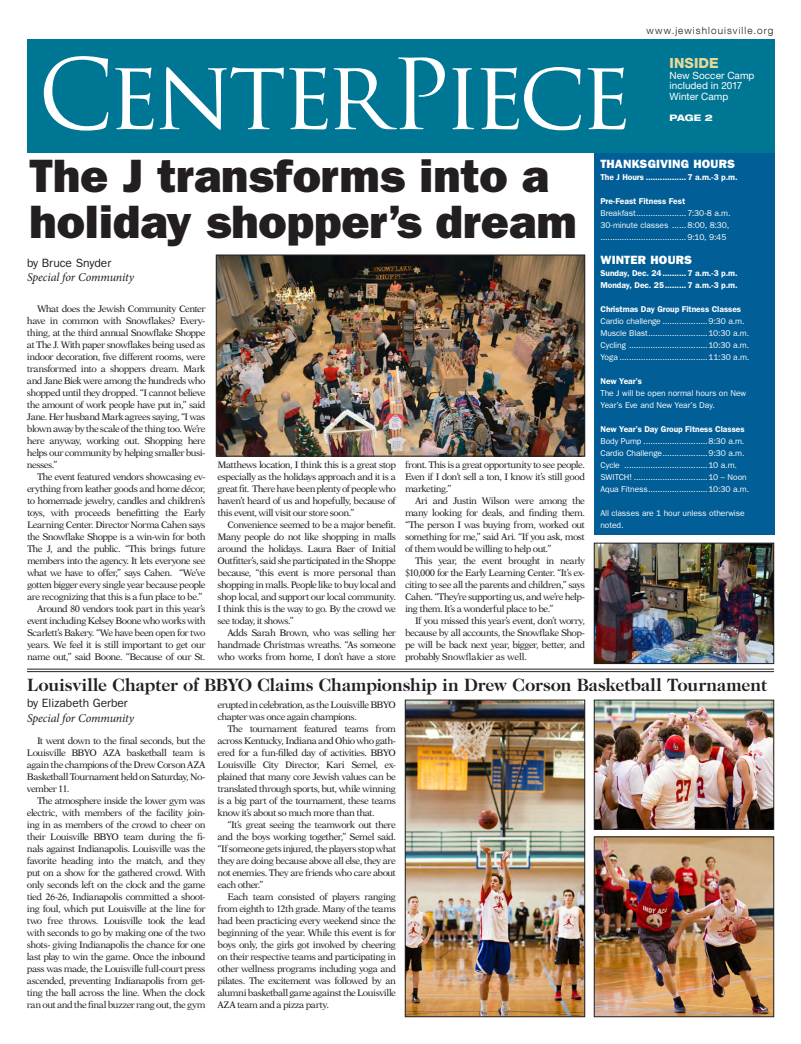
<style>
.page{position:relative;width:801px;height:1044px;background:#fff}
.page>*{position:absolute;margin:0;border:0;box-sizing:border-box;transform-origin:0 0}
.JCFS_Calendar_Head_N{font:95px "Trajan Pro";letter-spacing:-.07em;color:#fff}
.Headline_Lede{font:47px/46px "ITC Franklin Gothic Std Hvy";color:#231f20}
.Headline_Small_Serif{font:700 18px "Caslon 224 Std";letter-spacing:-.005em;color:#231f20}
.t1{font:800 14px "Helvetica Neue LT Pro";letter-spacing:.005em;color:#e6d99a}
.Byline_credit{font:italic 12px "Minion Pro";letter-spacing:-.01em;color:#231f20}
.Byline_name{font:12px "ITC Franklin Gothic Std";color:#231f20}
.Infobox_Head{font:12px "ITC Franklin Gothic Std Hvy";letter-spacing:.015em;color:#fff}
.t2{font:10px/10.5px "Helvetica Neue LT Pro";letter-spacing:.005em;color:#fff}
.t3{font:300 10px "Helvetica Neue LT Com";letter-spacing:.11em;color:#231f20}
.Body{font:9.5px/12px "New Aster LT Std";letter-spacing:-.055em;color:#231f20;text-align:justify}
.t4{font:800 expanded 9px "Helvetica Neue LT Pro";color:#fff}
.Infobox_Head-2{font:8.5px/12px "ITC Franklin Gothic Std";letter-spacing:-.01em;color:#fff}
.Infobox_Head-3{font:600 8.5px/12px "ITC Franklin Gothic Std";letter-spacing:-.01em;color:#fff}
.s1{font-weight:600}
</style>
<div class="page">
<div style="left:27px;top:39px;width:747px;height:114px;background:#007695"></div>
<div style="left:594px;top:153px;width:180px;height:382px;background:#015e97"></div>
<img style="left:218px;top:257px;width:365px;height:197px">
<div style="left:216px;top:255px;width:369px;height:201px;border:1px solid #231f20"></div>
<hr style="left:27px;top:669px;width:747px;height:1px;background:#231f20">
<hr style="left:27px;top:671px;width:747px;height:1px;background:#231f20">
<img style="left:596px;top:545px;width:176px;height:117px">
<div style="left:594px;top:543px;width:180px;height:121px;border:1px solid #231f20"></div>
<img style="left:407px;top:702px;width:176px;height:313px">
<div style="left:405px;top:700px;width:180px;height:317px;border:1px solid #231f20"></div>
<img style="left:596px;top:839px;width:176px;height:176px">
<div style="left:594px;top:837px;width:180px;height:180px;border:1px solid #231f20"></div>
<img style="left:596px;top:702px;width:176px;height:125px">
<div style="left:594px;top:700px;width:180px;height:129px;border:1px solid #231f20"></div>
<p class="t3" style="left:646px;top:24px;width:129px">www.jewishlouisville.org</p>
<p class="t1" style="left:670px;top:55px;width:51px">INSIDE</p>
<p class="t2" style="left:670px;top:70px;width:87px">New Soccer Camp included in 2017<br>Winter Camp</p>
<p class="JCFS_Calendar_Head_N" style="left:38px;top:34px;width:596px">CenterPiece</p>
<p class="t4" style="left:670px;top:112px;width:45px">PAGE 2</p>
<p class="Infobox_Head" style="left:600px;top:157px;width:136px">THANKSGIVING HOURS</p>
<p class="Infobox_Head-3" style="left:600px;top:171px;width:139px">The J Hours .................7 a.m.-3 p.m.</p>
<p class="Infobox_Head-2" style="left:600px;top:195px;width:132px"><span class="s1">Pre-Feast Fitness Fest </span>Breakfast..................... 7:30-8 a.m.<br>30-minute classes ......8:00, 8:30, .................................... 9:10, 9:45</p>
<p class="Infobox_Head" style="left:600px;top:253px;width:93px">WINTER HOURS</p>
<p class="Infobox_Head-3" style="left:600px;top:267px;width:139px">Sunday, Dec. 24..........7 a.m.-3 p.m.<br>Monday, Dec. 25.........7 a.m.-3 p.m.</p>
<p class="Infobox_Head-2" style="left:600px;top:303px;width:151px"><span class="s1">Christmas Day Group Fitness Classes </span>Cardio challenge ...................9:30 a.m.<br>Muscle Blast.........................10:30 a.m.<br>Cycling .................................10:30 a.m.<br>Yoga .....................................11:30 a.m.</p>
<p class="Infobox_Head-2" style="left:600px;top:375px;width:147px"><span class="s1">New Year’s<br></span>The J will be open normal hours on New<br>Year’s Eve and New Year’s Day.</p>
<p class="Infobox_Head-2" style="left:600px;top:423px;width:150px"><span class="s1">New Year’s Day Group Fitness Classes </span>Body Pump ...........................8:30 a.m.<br>Cardio Challenge...................9:30 a.m.<br>Cycle ...................................10 a.m.<br>SWITCH! ...............................10 – Noon Aqua Fitness.........................10:30 a.m.</p>
<p class="Infobox_Head-2" style="left:600px;top:507px;width:146px">All classes are 1 hour unless otherwise noted.</p>
<p class="Headline_Lede" style="left:30px;top:153px;width:549px">The J transforms into a holiday shopper’s dream</p>
<p class="Byline_name" style="left:27px;top:256px;width:86px">by Bruce Snyder</p>
<p class="Byline_credit" style="left:27px;top:269px;width:109px">Special for Community</p>
<p class="Body" style="left:27px;top:303px;width:180px;text-indent:10px">What does the Jewish Community Center have in common with Snowflakes? Every&shy;thing, at the third annual Snowflake Shoppe at The J. With paper snowflakes being used as indoor decoration, five different rooms, were transformed into a shoppers dream. Mark and Jane Biek were among the hundreds who shopped until they dropped. “I cannot believe the amount of work people have put in,” said Jane. Her husband Mark agrees saying, “I was blown away by the scale of the thing too. We’re here anyway, working out. Shopping here helps our community by helping smaller busi&shy;nesses.”</p>
<p class="Body" style="left:27px;top:471px;width:180px;text-indent:10px">The event featured vendors showcasing ev&shy;erything from leather goods and home décor, to homemade jewelry, candles and children’s toys, with proceeds benefitting the Early Learning Center. Director Norma Cahen says the Snowflake Shoppe is a win-win for both The J, and the public. “This brings future members into the agency. It lets everyone see what we have to offer,” says Cahen. “We’ve gotten bigger every single year because people are recognizing that this is a fun place to be.”</p>
<p class="Body" style="left:27px;top:603px;width:180px;text-indent:10px">Around 80 vendors took part in this year’s event including Kelsey Boone who works with Scarlett’s Bakery. “We have been open for two years. We feel it is still important to get our name out,” said Boone. “Because of our St.</p>
<p class="Body" style="left:218px;top:459px;width:180px">Matthews location, I think this is a great stop especially as the holidays approach and it is a great fit. There have been plenty of people who haven’t heard of us and hopefully, because of this event, will visit our store soon.”</p>
<p class="Body" style="left:218px;top:519px;width:180px;text-indent:10px">Convenience seemed to be a major benefit.<br>Many people do not like shopping in malls around the holidays. Laura Baer of Initial Outfitter’s, said she participated in the Shoppe because, “this event is more personal than shopping in malls. People like to buy local and shop local, and support our local community.<br>I think this is the way to go. By the crowd we see today, it shows.”</p>
<p class="Body" style="left:218px;top:627px;width:180px;text-indent:10px">Adds Sarah Brown, who was selling her handmade Christmas wreaths. “As someone who works from home, I don’t have a store</p>
<p class="Body" style="left:405px;top:459px;width:182px">front. This is a great opportunity to see people.<br>Even if I don’t sell a ton, I know it’s still good marketing.”</p>
<p class="Body" style="left:405px;top:495px;width:182px;text-indent:10px">Ari and Justin Wilson were among the many looking for deals, and finding them. “The person I was buying from, worked out something for me,” said Ari. “If you ask, most of them would be willing to help out.”</p>
<p class="Body" style="left:405px;top:555px;width:182px;text-indent:10px">This year, the event brought in nearly $10,000 for the Early Learning Center. “It’s ex&shy;citing to see all the parents and children,” says Cahen. “They’re supporting us, and we’re help&shy;ing them. It’s a wonderful place to be.”</p>
<p class="Body" style="left:405px;top:615px;width:182px;text-indent:10px">If you missed this year’s event, don’t worry, because by all accounts, the Snowflake Shop&shy;pe will be back next year, bigger, better, and probably Snowflakier as well.</p>
<p class="Headline_Small_Serif" style="left:27px;top:675px;width:742px">Louisville Chapter of BBYO Claims Championship in Drew Corson Basketball Tournament</p>
<p class="Byline_name" style="left:27px;top:696px;width:102px">by Elizabeth Gerber</p>
<p class="Byline_credit" style="left:27px;top:710px;width:109px">Special for Community</p>
<p class="Body" style="left:27px;top:735px;width:180px;text-indent:10px">It went down to the final seconds, but the Louisville BBYO AZA basketball team is again the champions of the Drew Corson AZA Basketball Tournament held on Saturday, No&shy;vember 11.</p>
<p class="Body" style="left:27px;top:795px;width:180px;text-indent:10px">The atmosphere inside the lower gym was electric, with members of the facility join&shy;ing in as members of the crowd to cheer on their Louisville BBYO team during the fi&shy;nals against Indianapolis. Louisville was the favorite heading into the match, and they put on a show for the gathered crowd. With only seconds left on the clock and the game tied 26-26, Indianapolis committed a shoot&shy;ing foul, which put Louisville at the line for two free throws. Louisville took the lead with seconds to go by making one of the two shots- giving Indianapolis the chance for one last play to win the game. Once the inbound pass was made, the Louisville full-court press ascended, preventing Indianapolis from get&shy;ting the ball across the line. When the clock ran out and the final buzzer rang out, the gym</p>
<p class="Body" style="left:218px;top:699px;width:180px">erupted in celebration, as the Louisville BBYO chapter was once again champions.</p>
<p class="Body" style="left:218px;top:723px;width:180px;text-indent:10px">The tournament featured teams from across Kentucky, Indiana and Ohio who gath&shy;ered for a fun-filled day of activities. BBYO Louisville City Director, Kari Semel, ex&shy;plained that many core Jewish values can be translated through sports, but, while winning is a big part of the tournament, these teams know it’s about so much more than that.</p>
<p class="Body" style="left:218px;top:819px;width:180px;text-indent:10px">“It’s great seeing the teamwork out there and the boys working together,” Semel said. “If someone gets injured, the players stop what they are doing because above all else, they are not enemies. They are friends who care about each other.”</p>
<p class="Body" style="left:218px;top:891px;width:180px;text-indent:10px">Each team consisted of players ranging from eighth to 12th grade. Many of the teams had been practicing every weekend since the beginning of the year. While this event is for boys only, the girls got involved by cheering on their respective teams and participating in other wellness programs including yoga and pilates. The excitement was followed by an alumni basketball game against the Louisville AZA team and a pizza party.</p>
</div>
